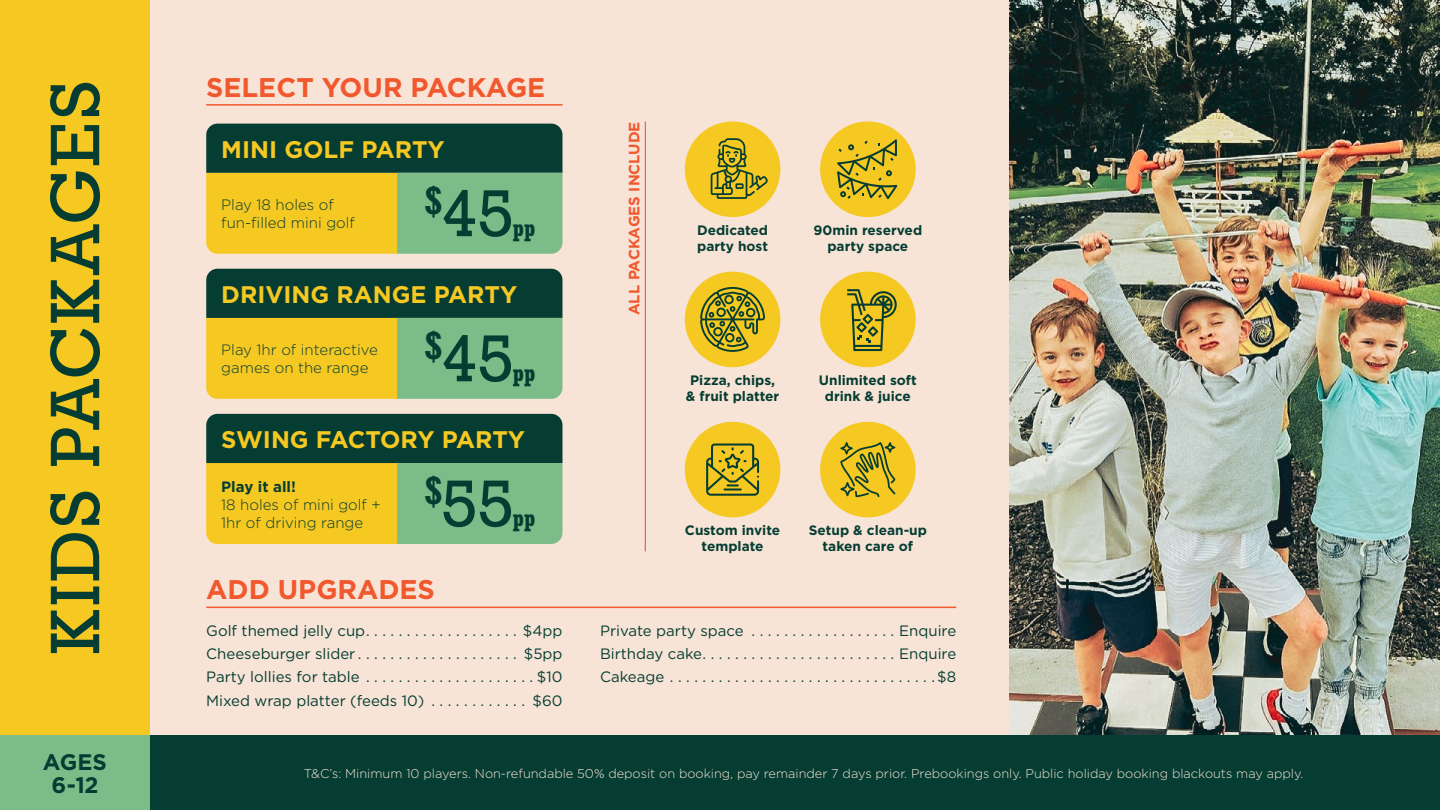
<style>
.page{position:relative;width:1440px;height:810px;background:#f7e4d7}
.page>*{position:absolute;margin:0;border:0;box-sizing:border-box;transform-origin:0 0}
.t1{font:71.25px "Rockwell Std";letter-spacing:.035em;color:#063d32}
.t2{font:67.5px "Rockwell Std";color:#063d32}
.t3{font:700 27px "Gotham";color:#f1582d}
.t4{font:700 24px "Gotham";color:#f5c822}
.t5{font:700 condensed 23.62px "Rockwell Std";color:#063d32}
.t6{font:700 22.5px/22.5px "Gotham";letter-spacing:-.005em;color:#063d32;text-align:center}
.t7{font:15px/23.2px "Gotham";color:#063d32;text-align:justify}
.t8{font:300 15px/18px "Gotham";color:#063d32}
.t9{font:700 15px "Gotham";color:#f1582d}
.t10{font:700 15px "Gotham";color:#063d32}
.t11{font:700 13.65px/16.4px "Gotham";color:#063d32;text-align:center}
.t12{font:300 12.75px "Gotham";color:#f7e4d7}
</style>
<div class="page">
<div style="left:150px;top:735px;width:1290px;height:75px;background:#063d32"></div>
<div style="left:0;top:735px;width:150px;height:75px;background:#7cbc88"></div>
<div style="left:0;top:0;width:150px;height:735px;background:#f5c822"></div>
<hr style="left:206px;top:104px;width:356px;height:2px;background:#f1582d">
<hr style="left:645px;top:121px;width:1px;height:430px;background:#f1582d">
<svg style="left:206px;top:414px;width:357px;height:130px;background:#789046"></svg>
<svg style="left:206px;top:269px;width:357px;height:130px;background:#789046"></svg>
<svg style="left:206px;top:124px;width:357px;height:130px;background:#799046"></svg>
<div style="left:685px;top:121px;width:95px;height:96px;background:#f5c822;border-radius:50%"></div>
<div style="left:685px;top:272px;width:95px;height:95px;background:#f5c822;border-radius:50%"></div>
<div style="left:685px;top:422px;width:95px;height:95px;background:#f5c822;border-radius:50%"></div>
<div style="left:820px;top:121px;width:96px;height:96px;background:#f5c822;border-radius:50%"></div>
<div style="left:820px;top:272px;width:96px;height:95px;background:#f5c822;border-radius:50%"></div>
<div style="left:820px;top:422px;width:96px;height:95px;background:#f5c822;border-radius:50%"></div>
<svg style="left:711px;top:138px;width:57px;height:61px"></svg>
<svg style="left:837px;top:139px;width:60px;height:60px"></svg>
<svg style="left:700px;top:287px;width:65px;height:65px"></svg>
<svg style="left:847px;top:289px;width:50px;height:62px"></svg>
<svg style="left:706px;top:444px;width:53px;height:52px"></svg>
<svg style="left:840px;top:442px;width:55px;height:56px"></svg>
<img style="left:1010px;top:0;width:430px;height:735px">
<hr style="left:206px;top:607px;width:750px;height:1px;background:#f1582d">
<h1 class="t1" style="left:34px;top:654px;width:575px;rotate:-90deg">KIDS PACKAGES</h1>
<h3 class="t3" style="left:206px;top:69px;width:341px">SELECT YOUR PACKAGE</h3>
<p class="t9" style="left:624px;top:315px;width:195px;rotate:-90deg">ALL PACKAGES INCLUDE</p>
<h3 class="t4" style="left:221px;top:133px;width:225px">MINI GOLF PARTY</h3>
<h2 class="t2" style="left:424px;top:174px;width:91px"><sup>$</sup>45</h2>
<p class="t8" style="left:221px;top:196px;width:135px">Play 18 holes of fun-filled mini golf</p>
<h3 class="t5" style="left:513px;top:214px;width:24px">pp</h3>
<p class="t11" style="left:697px;top:222px;width:73px;text-align:left">Dedicated party host</p>
<p class="t11" style="left:814px;top:222px;width:110px">90min reserved party space</p>
<h3 class="t4" style="left:221px;top:279px;width:297px">DRIVING RANGE PARTY</h3>
<h2 class="t2" style="left:424px;top:319px;width:91px"><sup>$</sup>45</h2>
<p class="t8" style="left:221px;top:341px;width:158px">Play 1hr of interactive games on the range</p>
<h3 class="t5" style="left:513px;top:359px;width:24px">pp</h3>
<p class="t11" style="left:819px;top:372px;width:99px">Unlimited soft drink &amp; juice</p>
<p class="t11" style="left:686px;top:372px;width:95px">Pizza, chips, &amp; fruit platter</p>
<h3 class="t4" style="left:221px;top:424px;width:305px">SWING FACTORY PARTY</h3>
<h2 class="t2" style="left:424px;top:465px;width:92px"><sup>$</sup>55</h2>
<p class="t10" style="left:221px;top:476px;width:76px">Play it all!</p>
<p class="t8" style="left:221px;top:495px;width:161px">18 holes of mini golf +<br>1hr of driving range</p>
<h3 class="t5" style="left:513px;top:504px;width:24px">pp</h3>
<p class="t11" style="left:809px;top:522px;width:120px">Setup &amp; clean-up taken care of</p>
<p class="t11" style="left:685px;top:522px;width:97px">Custom invite template</p>
<h3 class="t3" style="left:206px;top:572px;width:230px">ADD UPGRADES</h3>
<p class="t7" style="left:206px;top:619px;width:358px">Golf themed jelly cup . . . . . . . . . . . . . . . . . . . $4pp Cheeseburger slider . . . . . . . . . . . . . . . . . . . . $5pp Party lollies for table . . . . . . . . . . . . . . . . . . . . $10<br>Mixed wrap platter (feeds 10) . . . . . . . . . . . . $60</p>
<p class="t7" style="left:600px;top:619px;width:358px">Private party space . . . . . . . . . . . . . . . . . . Enquire Birthday cake . . . . . . . . . . . . . . . . . . . . . . . . Enquire Cakeage . . . . . . . . . . . . . . . . . . . . . . . . . . . . . . . . $8</p>
<h3 class="t6" style="left:43px;top:751px;width:66px">AGES<br>6-12</h3>
<p class="t12" style="left:304px;top:765px;width:1001px">T&amp;C’s: Minimum 10 players. Non-refundable 50% deposit on booking, pay remainder 7 days prior. Prebookings only. Public holiday booking blackouts may apply.</p>
</div>
